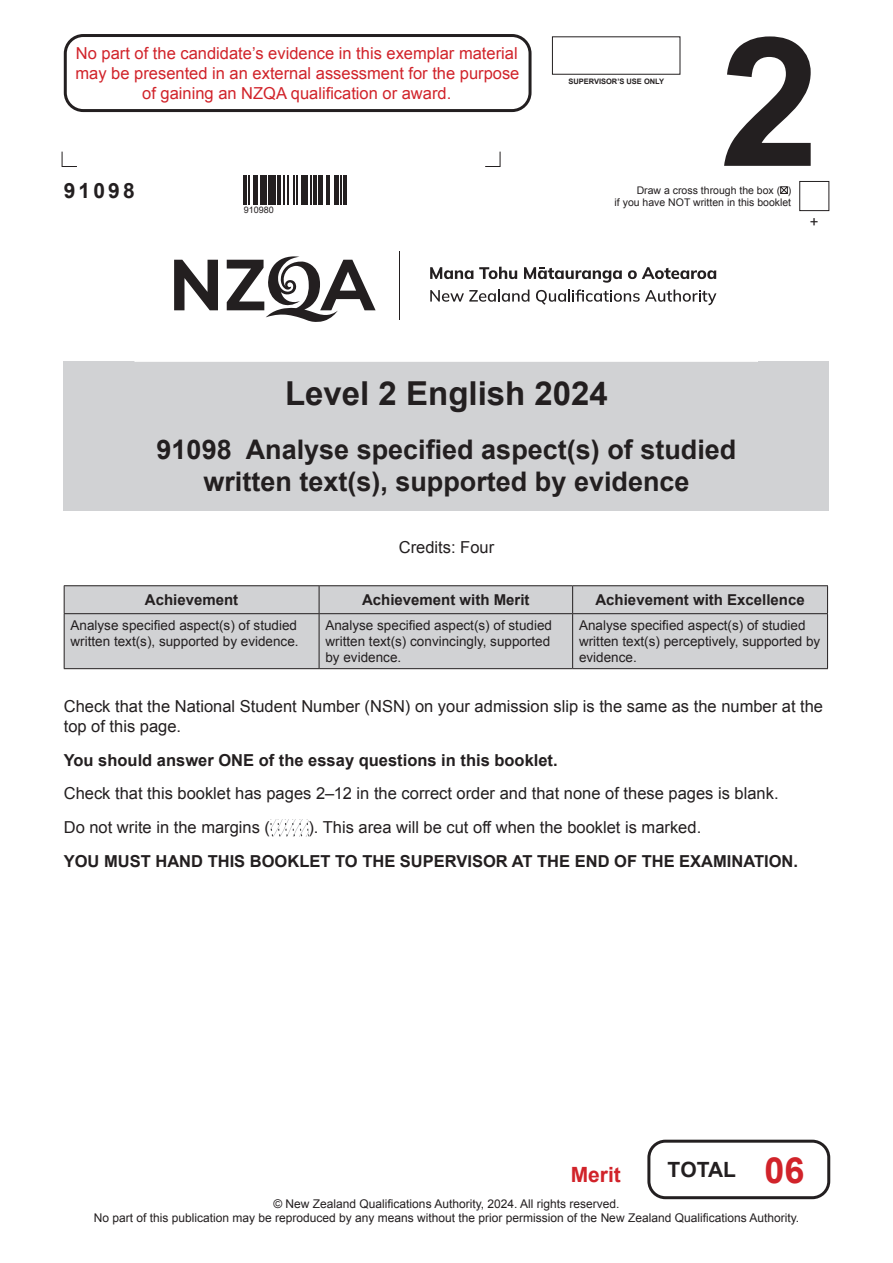
<style>
.page{position:relative;width:893px;height:1263px;background:#fff}
.page>*{position:absolute;margin:0;border:0;box-sizing:border-box;transform-origin:0 0}
.Level_ID__top_right{font:700 180px "Arial";color:#231f20}
.Level_-_Subject_-_Year{font:700 33px "Arial";color:#231f20}
.Std_number_-_Title__2-line{font:700 27px/32.4px "Arial";color:#231f20;text-align:center}
.Score{font:700 21px "Arial";color:#231f20}
.Standard_number{font:700 21px "Arial";letter-spacing:.15em;color:#231f20}
.Grade{font:700 21px "Arial";color:#d1232a}
.Instructions{font:16.5px/19.8px "Arial";color:#231f20}
.Exemplar_warning{font:16.5px/19.8px "Arial";color:#d1232a;text-align:center}
.Instructions-2{font:700 16.5px "Arial";color:#231f20}
.Exam_date___Credits___Time_allowed{font:16.5px "Arial";color:#231f20}
.Achievement_Critiera_headings{font:700 15px "Arial";color:#231f20}
.Body{font:15px "Arial";color:#231f20}
.Achievement_criteria{font:13.5px/16.2px "Arial";color:#231f20}
.Copyright_notice{font:12px "Arial";color:#231f20}
.Tick_box{font:10.5px/12.6px "Arial";color:#231f20;text-align:right}
.t1{font:9px "Arial";color:#231f20}
.Administrative_use_only{font:700 7.5px "Arial";color:#231f20}
.s1{font-size:36px;color:#d1232a}
</style>
<div class="page">
<svg style="left:61px;top:151px;width:16px;height:16px"></svg>
<svg style="left:485px;top:151px;width:16px;height:16px"></svg>
<hr style="left:244px;top:175px;width:3px;height:30px;background:#231f20">
<hr style="left:248px;top:175px;width:2px;height:30px;background:#231f20">
<hr style="left:253px;top:175px;width:4px;height:30px;background:#231f20">
<div style="left:260px;top:175px;width:6px;height:30px;background:#231f20"></div>
<hr style="left:268px;top:175px;width:3px;height:30px;background:#231f20">
<hr style="left:273px;top:175px;width:3px;height:30px;background:#231f20">
<hr style="left:277px;top:175px;width:3px;height:30px;background:#231f20">
<hr style="left:283px;top:175px;width:2px;height:30px;background:#231f20">
<hr style="left:288px;top:175px;width:1px;height:30px;background:#231f20">
<hr style="left:294px;top:175px;width:1px;height:30px;background:#231f20">
<hr style="left:297px;top:175px;width:1px;height:30px;background:#231f20">
<div style="left:301px;top:175px;width:6px;height:30px;background:#231f20"></div>
<hr style="left:310px;top:175px;width:2px;height:30px;background:#231f20">
<hr style="left:313px;top:175px;width:3px;height:30px;background:#231f20">
<hr style="left:318px;top:175px;width:4px;height:30px;background:#231f20">
<hr style="left:327px;top:175px;width:3px;height:30px;background:#231f20">
<hr style="left:335px;top:175px;width:4px;height:30px;background:#231f20">
<hr style="left:341px;top:175px;width:1px;height:30px;background:#231f20">
<hr style="left:344px;top:175px;width:3px;height:30px;background:#231f20">
<div style="left:64px;top:361px;width:765px;height:150px;background:#d1d2d4"></div>
<div style="left:65px;top:586px;width:762px;height:82px;background:#d1d2d4"></div>
<hr style="left:64px;top:585px;width:255px;height:1px;background:#231f20">
<svg style="left:64px;top:586px;width:1px;height:27px"></svg>
<hr style="left:319px;top:585px;width:254px;height:1px;background:#231f20">
<svg style="left:319px;top:586px;width:1px;height:27px"></svg>
<hr style="left:573px;top:585px;width:255px;height:1px;background:#231f20">
<svg style="left:572px;top:586px;width:1px;height:27px"></svg>
<svg style="left:827px;top:586px;width:1px;height:27px"></svg>
<hr style="left:64px;top:613px;width:255px;height:1px;background:#231f20">
<hr style="left:64px;top:614px;width:1px;height:54px;background:#231f20">
<hr style="left:319px;top:613px;width:254px;height:1px;background:#231f20">
<hr style="left:319px;top:614px;width:1px;height:54px;background:#231f20">
<hr style="left:573px;top:613px;width:255px;height:1px;background:#231f20">
<hr style="left:572px;top:614px;width:1px;height:54px;background:#231f20">
<hr style="left:827px;top:614px;width:1px;height:54px;background:#231f20">
<hr style="left:64px;top:668px;width:255px;height:1px;background:#231f20">
<hr style="left:319px;top:668px;width:254px;height:1px;background:#231f20">
<hr style="left:573px;top:668px;width:255px;height:1px;background:#231f20">
<svg style="left:270px;top:820px;width:38px;height:16px"></svg>
<svg style="left:430px;top:267px;width:87px;height:12px"></svg>
<svg style="left:524px;top:267px;width:98px;height:16px"></svg>
<svg style="left:628px;top:267px;width:88px;height:12px"></svg>
<svg style="left:430px;top:290px;width:99px;height:12px"></svg>
<svg style="left:536px;top:289px;width:180px;height:16px"></svg>
<svg style="left:174px;top:260px;width:44px;height:50px"></svg>
<svg style="left:227px;top:256px;width:149px;height:66px"></svg>
<hr style="left:399px;top:251px;width:1px;height:69px;background:#231f20">
<div style="left:552px;top:36px;width:128px;height:39px;border:1px solid #231f20"></div>
<div style="left:799px;top:181px;width:30px;height:30px;border:1px solid #231f20"></div>
<svg style="left:780px;top:186px;width:8px;height:8px"></svg>
<div style="left:64px;top:34px;width:467px;height:78px;border:3px solid #231f20;border-radius:18px"></div>
<div style="left:647px;top:1140px;width:183px;height:59px;border:3px solid #231f20;border-radius:16px"></div>
<p class="Exemplar_warning" style="left:76px;top:44px;width:445px">No part of the candidate’s evidence in this exemplar material may be presented in an external assessment for the purpose of gaining an NZQA qualification or award.</p>
<p class="Standard_number" style="left:64px;top:177px;width:72px">91098</p>
<p class="t1" style="left:244px;top:204px;width:32px">910980</p>
<p class="Administrative_use_only" style="left:568px;top:76px;width:97px">SUPERVISOR’S USE ONLY</p>
<p class="Level_ID__top_right" style="left:720px;top:-16px;width:102px">2</p>
<p class="Tick_box" style="left:615px;top:184px;width:178px">Draw a cross through the box ( )<br>if you have NOT written in this booklet</p>
<p class="Body" style="left:810px;top:212px;width:10px">+</p>
<p class="Level_-_Subject_-_Year" style="left:285px;top:372px;width:324px">Level 2 English 2024</p>
<p class="Std_number_-_Title__2-line" style="left:157px;top:434px;width:581px">91098 Analyse specified aspect(s) of studied written text(s), supported by evidence</p>
<p class="Exam_date___Credits___Time_allowed" style="left:399px;top:537px;width:97px">Credits: Four</p>
<p class="Achievement_Critiera_headings" style="left:145px;top:590px;width:95px">Achievement</p>
<p class="Achievement_Critiera_headings" style="left:362px;top:590px;width:169px">Achievement with Merit</p>
<p class="Achievement_Critiera_headings" style="left:595px;top:590px;width:211px">Achievement with Excellence</p>
<p class="Achievement_criteria" style="left:71px;top:617px;width:230px">Analyse specified aspect(s) of studied written text(s), supported by evidence.</p>
<p class="Achievement_criteria" style="left:325px;top:617px;width:228px">Analyse specified aspect(s) of studied written text(s) convincingly, supported by evidence.</p>
<p class="Achievement_criteria" style="left:579px;top:617px;width:243px">Analyse specified aspect(s) of studied written text(s) perceptively, supported by evidence.</p>
<p class="Instructions" style="left:64px;top:697px;width:761px">Check that the National Student Number (NSN) on your admission slip is the same as the number at the top of this page.</p>
<p class="Instructions-2" style="left:64px;top:749px;width:495px">You should answer ONE of the essay questions in this booklet.</p>
<p class="Instructions" style="left:64px;top:784px;width:716px">Check that this booklet has pages 2–12 in the correct order and that none of these pages is blank.</p>
<p class="Instructions" style="left:64px;top:817px;width:208px">Do not write in the margins (</p>
<p class="Instructions" style="left:308px;top:817px;width:394px">). This area will be cut off when the booklet is marked.</p>
<p class="Instructions-2" style="left:64px;top:850px;width:736px">YOU MUST HAND THIS BOOKLET TO THE SUPERVISOR AT THE END OF THE EXAMINATION.</p>
<p class="Grade" style="left:571px;top:1160px;width:52px">Merit</p>
<p class="Score" style="left:668px;top:1156px;width:139px">TOTAL <span class="s1">06</span></p>
<p class="Copyright_notice" style="left:273px;top:1196px;width:348px">© New Zealand Qualifications Authority, 2024. All rights reserved.</p>
<p class="Copyright_notice" style="left:94px;top:1210px;width:707px">No part of this publication may be reproduced by any means without the prior permission of the New Zealand Qualifications Authority.</p>
</div>
